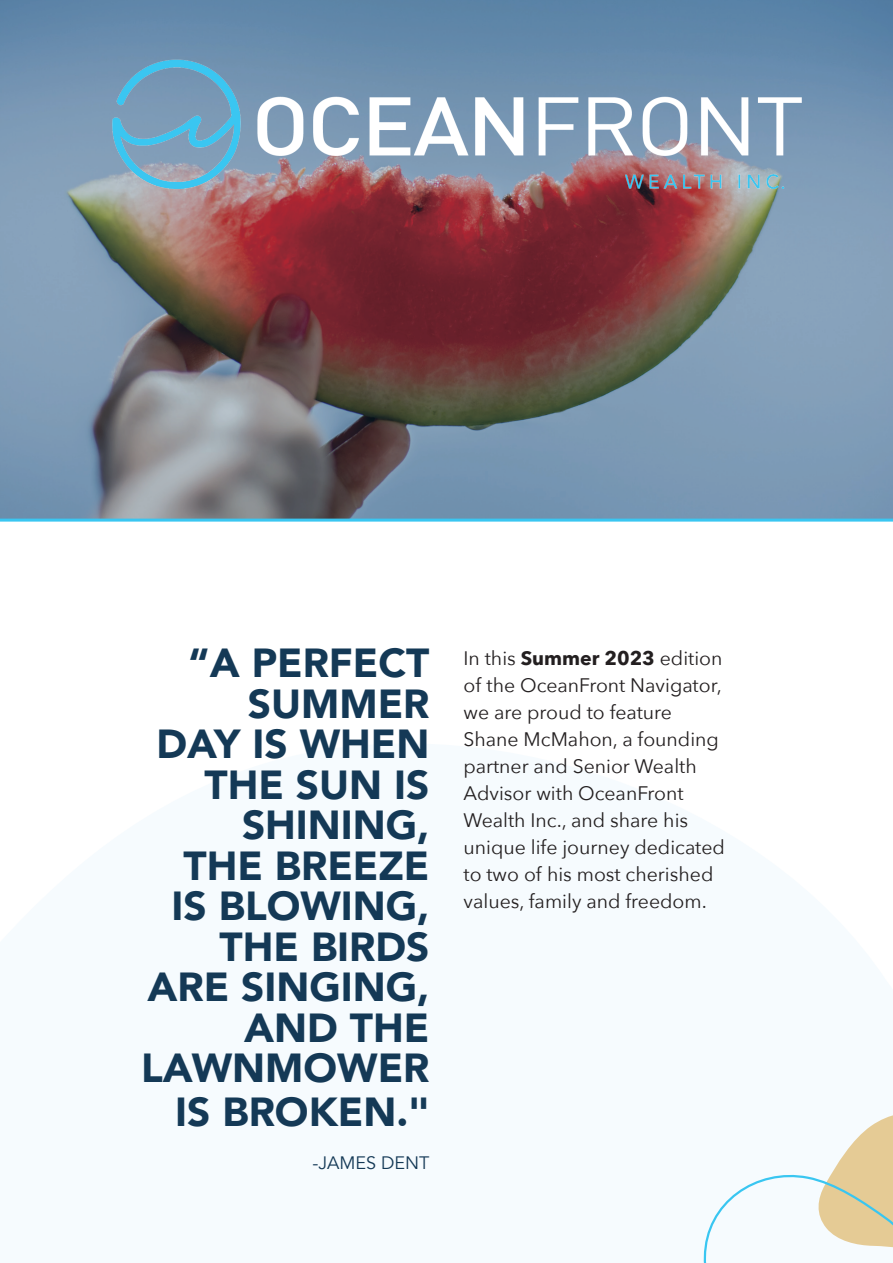
<style>
.page{position:relative;width:893px;height:1263px;background:#fff}
.page>*{position:absolute;margin:0;border:0;box-sizing:border-box;transform-origin:0 0}
.t1{font:900 40.5px/40.8px "Avenir";color:#143956;text-align:right}
.t2{font:19.5px/27px "Avenir Next";color:#231f20}
.t3{font:18px "Avenir";color:#143956}
.s1{font-weight:700}
</style>
<div class="page">
<svg style="left:0;top:0;width:893px;height:519px"></svg>
<svg style="left:703px;top:1115px;width:190px;height:148px"></svg>
<img style="left:94px;top:44px;width:727px;height:172px">
<hr style="left:0;top:519px;width:893px;height:3px;background:#3ac6f1">
<h1 class="t1" style="left:141px;top:642px;width:290px">“A PERFECT<br>SUMMER<br>DAY IS WHEN<br>THE SUN IS<br>SHINING,<br>THE BREEZE<br>IS BLOWING,<br>THE BIRDS<br>ARE SINGING,<br>AND THE<br>LAWNMOWER<br>IS BROKEN."</h1>
<p class="t3" style="left:312px;top:1152px;width:119px">-JAMES DENT</p>
<p class="t2" style="left:463px;top:643px;width:263px">In this <span class="s1">Summer 2023</span> edition of the OceanFront Navigator, we are proud to feature<br>Shane McMahon, a founding partner and Senior Wealth<br>Advisor with OceanFront<br>Wealth Inc., and share his unique life journey dedicated to two of his most cherished values, family and freedom.</p>
</div>
